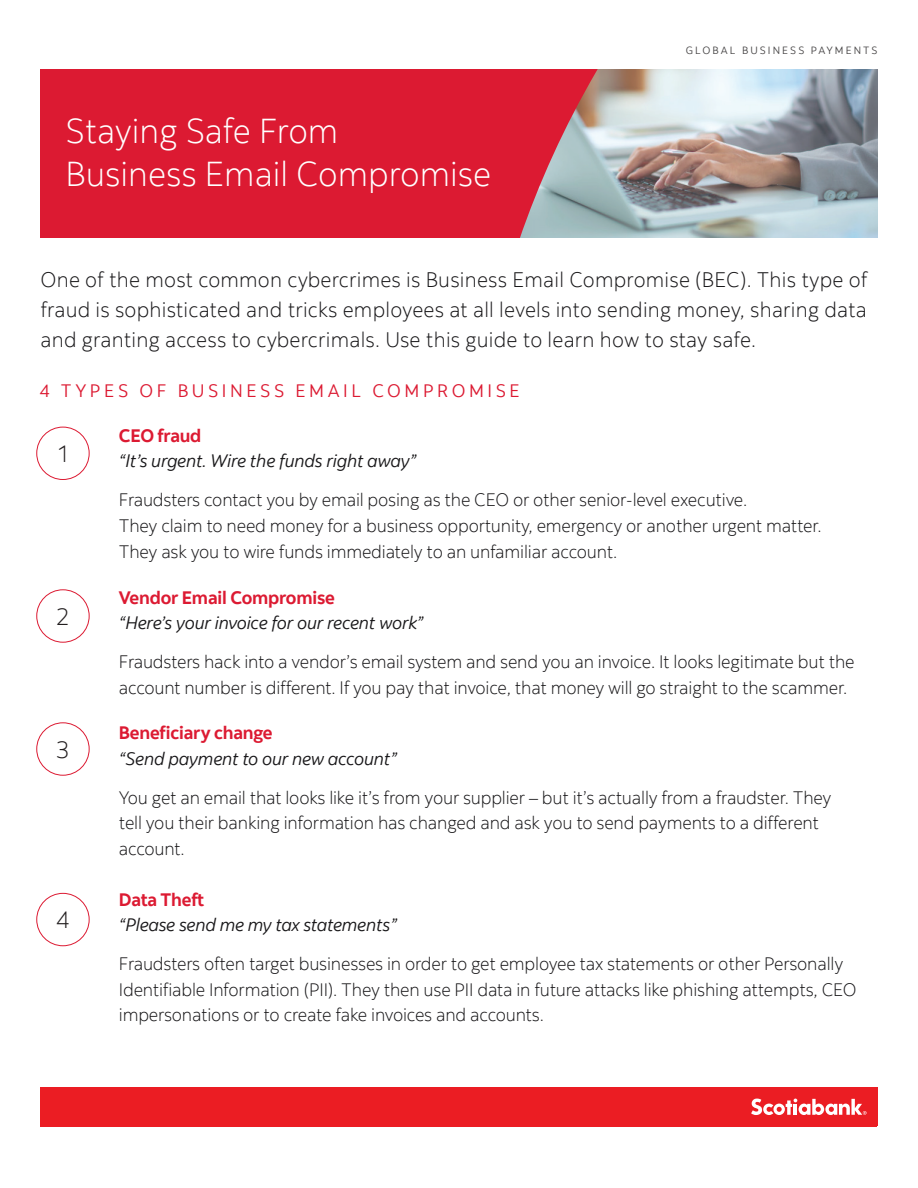
<style>
.page{position:relative;width:918px;height:1188px;background:#fff}
.page>*{position:absolute;margin:0;border:0;box-sizing:border-box;transform-origin:0 0}
.t1{font:300 34.5px/43.5px "Scotia";color:#fff}
.t2{font:300 24px "Scotia";color:#231f20}
.t3{font:300 21px/30px "Scotia";letter-spacing:.01em;color:#181719;text-align:justify}
.t4{font:300 18px/25.5px "Scotia";letter-spacing:-.01em;color:#181719}
.t5{font:italic 18px "Scotia";letter-spacing:-.01em;color:#181719}
.t6{font:700 18px "Scotia";letter-spacing:-.01em;color:#dc1a32}
.t7{font:18px "Scotia";letter-spacing:.2em;color:#dc1a32}
.t8{font:10.5px "Scotia";letter-spacing:.2em;color:#464445}
</style>
<div class="page">
<div style="left:40px;top:1088px;width:838px;height:39px;background:#eb1d23"></div>
<svg style="left:751px;top:1099px;width:116px;height:16px"></svg>
<img style="left:598px;top:69px;width:280px;height:168px">
<svg style="left:40px;top:69px;width:558px;height:168px;background:#d7253c"></svg>
<div style="left:36px;top:589px;width:54px;height:54px;border:1px solid #dc1a32;border-radius:50%"></div>
<div style="left:36px;top:722px;width:54px;height:54px;border:1px solid #dc1a32;border-radius:50%"></div>
<div style="left:36px;top:893px;width:54px;height:53px;border:1px solid #dc1a32;border-radius:50%"></div>
<div style="left:36px;top:427px;width:54px;height:53px;border:1px solid #dc1a32;border-radius:50%"></div>
<h1 class="t1" style="left:65px;top:108px;width:427px">Staying Safe From<br>Business Email Compromise</h1>
<p class="t8" style="left:686px;top:44px;width:193px">GLOBAL BUSINESS PAYMENTS</p>
<p class="t3" style="left:40px;top:264px;width:828px">One of the most common cybercrimes is Business Email Compromise (BEC). This type of fraud is sophisticated and tricks employees at all levels into sending money, sharing data and granting access to cybercrimals. Use this guide to learn how to stay safe.</p>
<p class="t7" style="left:39px;top:380px;width:482px">4 TYPES OF BUSINESS EMAIL COMPROMISE</p>
<p class="t6" style="left:119px;top:424px;width:84px">CEO fraud</p>
<p class="t5" style="left:119px;top:450px;width:299px">“It’s urgent. Wire the funds right away”</p>
<p class="t4" style="left:119px;top:487px;width:704px">Fraudsters contact you by email posing as the CEO or other senior-level executive.<br>They claim to need money for a business opportunity, emergency or another urgent matter.<br>They ask you to wire funds immediately to an unfamiliar account.</p>
<p class="t6" style="left:119px;top:586px;width:217px">Vendor Email Compromise</p>
<p class="t5" style="left:119px;top:612px;width:306px">“Here’s your invoice for our recent work”</p>
<p class="t4" style="left:119px;top:649px;width:737px">Fraudsters hack into a vendor’s email system and send you an invoice. It looks legitimate but the account number is different. If you pay that invoice, that money will go straight to the scammer.</p>
<p class="t6" style="left:119px;top:722px;width:155px">Beneficiary change</p>
<p class="t5" style="left:119px;top:747px;width:279px">“Send payment to our new account”</p>
<p class="t4" style="left:119px;top:785px;width:714px">You get an email that looks like it’s from your supplier – but it’s actually from a fraudster. They tell you their banking information has changed and ask you to send payments to a different account.</p>
<p class="t6" style="left:119px;top:888px;width:87px">Data Theft</p>
<p class="t5" style="left:119px;top:914px;width:279px">“Please send me my tax statements”</p>
<p class="t4" style="left:119px;top:951px;width:739px">Fraudsters often target businesses in order to get employee tax statements or other Personally<br>Identifiable Information (PII). They then use PII data in future attacks like phishing attempts, CEO impersonations or to create fake invoices and accounts.</p>
<h2 class="t2" style="left:58px;top:439px;width:11px">1</h2>
<h2 class="t2" style="left:56px;top:601px;width:14px">2</h2>
<h2 class="t2" style="left:56px;top:734px;width:14px">3</h2>
<h2 class="t2" style="left:56px;top:905px;width:15px">4</h2>
</div>
